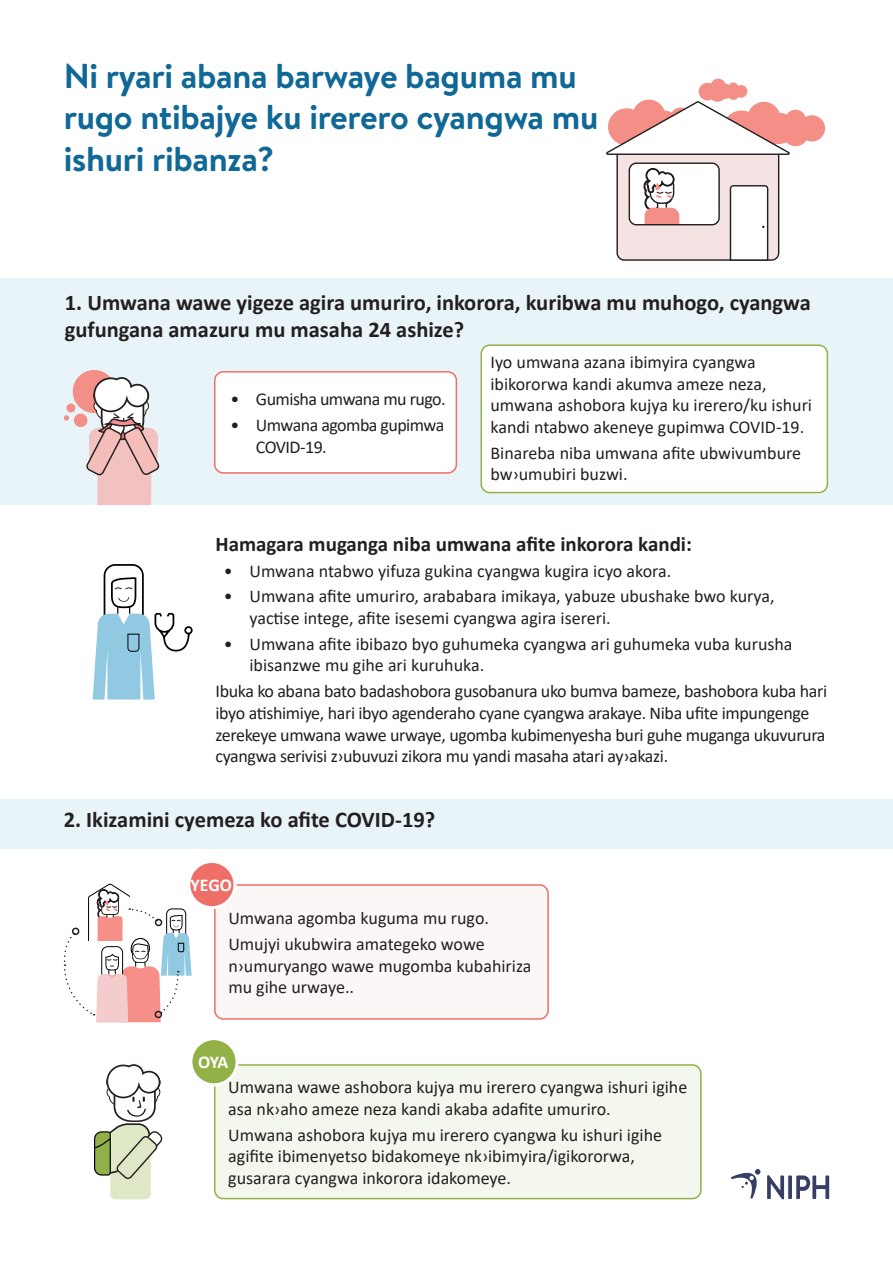
<style>
.page{position:relative;width:893px;height:1263px;background:#fff}
.page>*{position:absolute;margin:0;border:0;box-sizing:border-box;transform-origin:0 0}
.t1{font:700 34.5px/41.4px "Brandon Text";letter-spacing:-.01em;color:#0f6896}
.Tekst{font:700 30px "Calibri";color:#fff}
.Tekst-2{font:700 25.5px "Calibri";color:#fff}
.Spørsmål{font:700 22.5px/27px "Calibri";color:#231f20}
.Spørsmål-2{font:700 21px "Calibri";color:#231f20}
.Tekst-3{font:18px/21.6px "Calibri";letter-spacing:-.005em;color:#231f20}
.Tekst-4{font:18px/21.6px "Calibri";letter-spacing:-.03em;color:#231f20}
.Tekst-5{font:700 18px "Calibri";letter-spacing:-.015em;color:#fff}
</style>
<div class="page">
<div style="left:0;top:279px;width:893px;height:226px;background:#e9f4f9"></div>
<div style="left:0;top:800px;width:893px;height:49px;background:#e9f4f9"></div>
<div style="left:785px;top:110px;width:21px;height:20px;background:#f48f87;border-radius:50%"></div>
<div style="left:782px;top:120px;width:27px;height:26px;background:#f48f87;border-radius:50%"></div>
<div style="left:799px;top:115px;width:26px;height:26px;background:#f48f87;border-radius:50%"></div>
<div style="left:699px;top:83px;width:17px;height:17px;background:#f48f87;border-radius:50%"></div>
<div style="left:710px;top:79px;width:16px;height:15px;background:#f48f87;border-radius:50%"></div>
<div style="left:718px;top:84px;width:15px;height:15px;background:#f48f87;border-radius:50%"></div>
<div style="left:709px;top:84px;width:18px;height:18px;background:#f48f87;border-radius:50%"></div>
<div style="left:728px;top:82px;width:10px;height:10px;background:#f48f87;border-radius:50%"></div>
<div style="left:727px;top:87px;width:13px;height:13px;background:#f48f87;border-radius:50%"></div>
<div style="left:735px;top:85px;width:12px;height:13px;background:#f48f87;border-radius:50%"></div>
<svg style="left:606px;top:100px;width:185px;height:161px"></svg>
<div style="left:215px;top:372px;width:241px;height:101px;background:#fff;border-radius:9px"></div>
<div style="left:214px;top:371px;width:243px;height:103px;border:2px solid #ed6f67;border-radius:9px"></div>
<div style="left:481px;top:345px;width:346px;height:147px;background:#fff;border-radius:9px"></div>
<div style="left:480px;top:344px;width:348px;height:149px;border:2px solid #92b147;border-radius:9px"></div>
<div style="left:215px;top:885px;width:333px;height:134px;background:#fcf6f6;border-radius:9px"></div>
<div style="left:214px;top:884px;width:335px;height:136px;border:2px solid #ed6f67;border-radius:9px"></div>
<div style="left:215px;top:1065px;width:486px;height:133px;background:#f4f7ed;border-radius:9px"></div>
<div style="left:214px;top:1064px;width:488px;height:135px;border:2px solid #92b147;border-radius:9px"></div>
<svg style="left:93px;top:564px;width:100px;height:135px"></svg>
<div style="left:73px;top:370px;width:43px;height:43px;background:#f48f87;border-radius:50%"></div>
<div style="left:74px;top:414px;width:13px;height:13px;background:#f48f87;border-radius:50%"></div>
<div style="left:66px;top:403px;width:9px;height:9px;background:#f48f87;border-radius:50%"></div>
<svg style="left:64px;top:415px;width:5px;height:6px"></svg>
<svg style="left:86px;top:377px;width:73px;height:128px"></svg>
<svg style="left:94px;top:1064px;width:68px;height:135px"></svg>
<svg style="left:63px;top:883px;width:129px;height:139px"></svg>
<div style="left:155px;top:1011px;width:7px;height:7px;border:2px solid #231f20;border-radius:50%"></div>
<div style="left:189px;top:861px;width:46px;height:47px;background:#ed6f67;border-radius:50%"></div>
<div style="left:187px;top:860px;width:49px;height:49px;border:3px solid #fff;border-radius:50%"></div>
<div style="left:191px;top:1039px;width:46px;height:46px;background:#92b147;border-radius:50%"></div>
<div style="left:189px;top:1037px;width:50px;height:49px;border:3px solid #fff;border-radius:50%"></div>
<svg style="left:731px;top:1169px;width:30px;height:29px"></svg>
<svg style="left:767px;top:1175px;width:17px;height:24px"></svg>
<svg style="left:788px;top:1175px;width:4px;height:24px"></svg>
<svg style="left:796px;top:1175px;width:33px;height:24px"></svg>
<p class="t1" style="left:64px;top:55px;width:536px">Ni ryari abana barwaye baguma mu rugo ntibajye ku irerero cyangwa mu ishuri ribanza?</p>
<p class="Spørsmål" style="left:65px;top:289px;width:747px">1. Umwana wawe yigeze agira umuriro, inkorora, kuribwa mu muhogo, cyangwa gufungana amazuru mu masaha 24 ashize?</p>
<p class="Tekst-4" style="left:230px;top:388px;width:217px">• Gumisha umwana mu rugo.</p>
<p class="Tekst-4" style="left:256px;top:414px;width:190px;text-indent:-26px">• Umwana agomba gupimwa<br>COVID-19.</p>
<p class="Tekst-3" style="left:490px;top:351px;width:323px">Iyo umwana azana ibimyira cyangwa ibikororwa kandi akumva ameze neza, umwana ashobora kujya ku irerero/ku ishuri kandi ntabwo akeneye gupimwa COVID-19.</p>
<p class="Tekst-3" style="left:490px;top:441px;width:312px">Binareba niba umwana afite ubwivumbure bw›umubiri buzwi.</p>
<p class="Spørsmål-2" style="left:215px;top:529px;width:478px">Hamagara muganga niba umwana afite inkorora kandi:</p>
<p class="Tekst-3" style="left:224px;top:559px;width:449px">• Umwana ntabwo yifuza gukina cyangwa kugira icyo akora.</p>
<p class="Tekst-3" style="left:249px;top:585px;width:526px;text-indent:-26px">• Umwana afite umuriro, arababara imikaya, yabuze ubushake bwo kurya, yactise intege, afite isesemi cyangwa agira isereri.</p>
<p class="Tekst-3" style="left:249px;top:633px;width:545px;text-indent:-26px">• Umwana afite ibibazo byo guhumeka cyangwa ari guhumeka vuba kurusha ibisanzwe mu gihe ari kuruhuka.</p>
<p class="Tekst-3" style="left:215px;top:680px;width:613px">Ibuka ko abana bato badashobora gusobanura uko bumva bameze, bashobora kuba hari ibyo atishimiye, hari ibyo agenderaho cyane cyangwa arakaye. Niba ufite impungenge zerekeye umwana wawe urwaye, ugomba kubimenyesha buri guhe muganga ukuvurura cyangwa serivisi z›ubuvuzi zikora mu yandi masaha atari ay›akazi.</p>
<p class="Spørsmål" style="left:64px;top:806px;width:373px">2. Ikizamini cyemeza ko afite COVID-19?</p>
<p class="Tekst" style="left:196px;top:865px;width:29px">JA</p>
<p class="Tekst-5" style="left:191px;top:873px;width:43px">YEGO</p>
<p class="Tekst-3" style="left:228px;top:907px;width:262px">Umwana agomba kuguma mu rugo.</p>
<p class="Tekst-3" style="left:228px;top:933px;width:305px">Umujyi ukubwira amategeko wowe n›umuryango wawe mugomba kubahiriza mu gihe urwaye..</p>
<p class="Tekst-2" style="left:194px;top:1045px;width:38px">NEI</p>
<p class="Tekst-5" style="left:198px;top:1050px;width:32px">OYA</p>
<p class="Tekst-3" style="left:228px;top:1076px;width:461px">Umwana wawe ashobora kujya mu irerero cyangwa ishuri igihe asa nk›aho ameze neza kandi akaba adafite umuriro.</p>
<p class="Tekst-3" style="left:228px;top:1123px;width:435px">Umwana ashobora kujya mu irerero cyangwa ku ishuri igihe agifite ibimenyetso bidakomeye nk›ibimyira/igikororwa, gusarara cyangwa inkorora idakomeye.</p>
</div>
